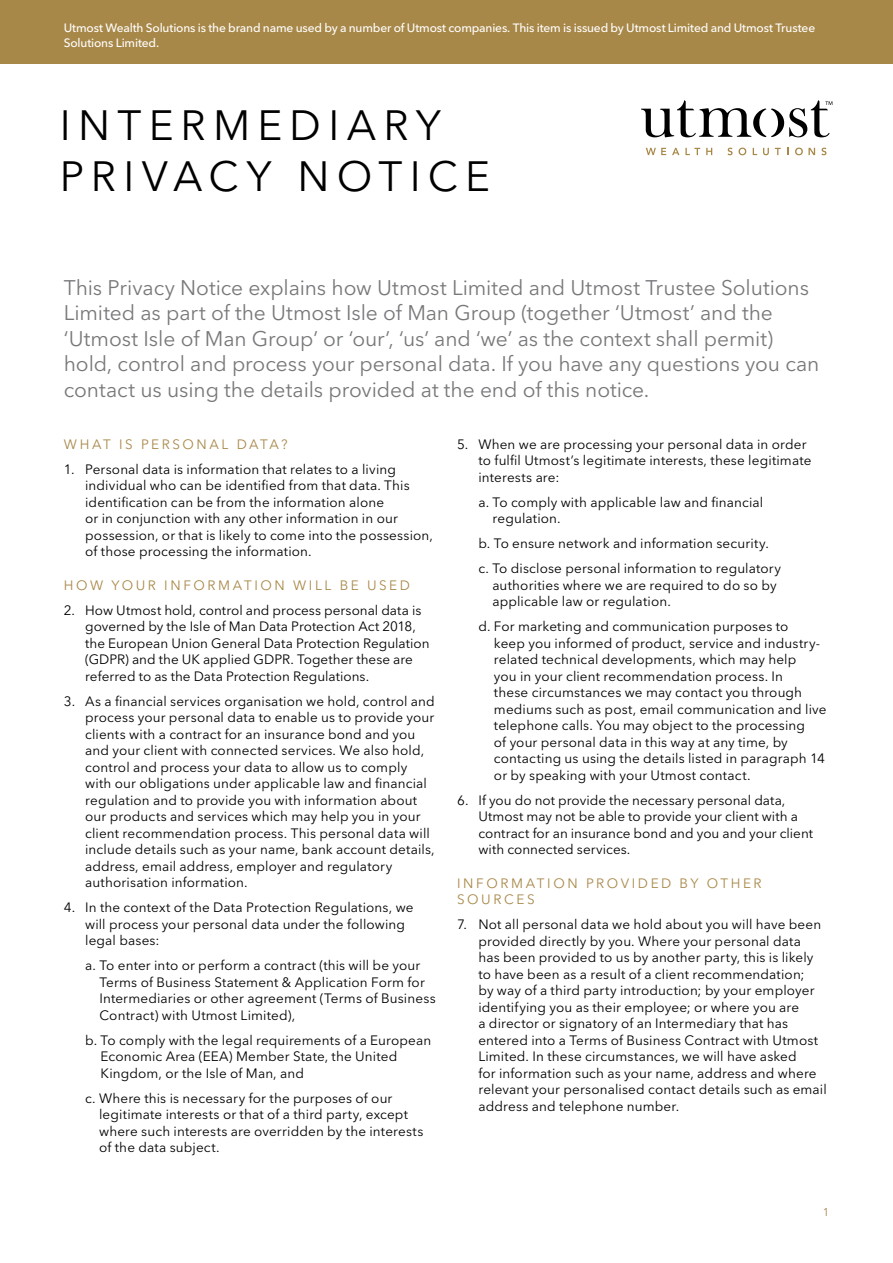
<style>
.page{position:relative;width:893px;height:1263px;background:#fff}
.page>*{position:absolute;margin:0;border:0;box-sizing:border-box;transform-origin:0 0}
.t1{font:42px/50.4px "Avenir Next LT Pro";letter-spacing:.175em;color:#000}
.t2{font:21px/25.5px "Avenir Next LT Pro";letter-spacing:-.005em;color:#77787b}
.t3{font:13.5px/16.5px "Avenir Next LT Pro";letter-spacing:.01em;color:#000}
.t4{font:13.5px "Avenir Next LT Pro";letter-spacing:.195em;color:#a88848}
.t5{font:500 12px/14.4px "Avenir Next LT Pro";letter-spacing:-.015em;color:#fff}
.t6{font:11.25px "Avenir Next LT Pro";color:#a88848}
</style>
<div class="page">
<div style="left:0;top:0;width:893px;height:64px;background:#a88848"></div>
<svg style="left:641px;top:100px;width:191px;height:37px"></svg>
<svg style="left:646px;top:148px;width:20px;height:7px"></svg>
<svg style="left:672px;top:148px;width:7px;height:7px"></svg>
<svg style="left:685px;top:148px;width:15px;height:7px"></svg>
<svg style="left:706px;top:148px;width:6px;height:7px"></svg>
<svg style="left:727px;top:148px;width:5px;height:7px"></svg>
<svg style="left:739px;top:148px;width:7px;height:7px"></svg>
<svg style="left:763px;top:148px;width:6px;height:7px"></svg>
<svg style="left:775px;top:148px;width:6px;height:7px"></svg>
<svg style="left:787px;top:148px;width:2px;height:7px"></svg>
<svg style="left:795px;top:148px;width:20px;height:7px"></svg>
<svg style="left:821px;top:148px;width:5px;height:7px"></svg>
<p class="t5" style="left:64px;top:21px;width:753px">Utmost Wealth Solutions is the brand name used by a number of Utmost companies. This item is issued by Utmost Limited and Utmost Trustee<br>Solutions Limited.</p>
<h1 class="t1" style="left:60px;top:101px;width:432px">Intermedi ary<br>Pri vacy N oti ce</h1>
<p class="t2" style="left:64px;top:274px;width:757px">This Privacy N otice explains how Utmost Limited and Utmost Trustee Solutions Limited as part of the Utmost Isle of M an Group (together ‘Utmost’ and the ‘Utmost Isle of M an Group’ or ‘our’, ‘us’ and ‘we’ as the context shall permit) hold, control and process your personal data. If you have any questions you can contact us using the details provided at the end of this notice.</p>
<p class="t4" style="left:64px;top:436px;width:39px">WHAT</p>
<p class="t4" style="left:119px;top:436px;width:77px">IS PER SONA</p>
<p class="t4" style="left:222px;top:436px;width:27px">L DATA</p>
<p class="t4" style="left:281px;top:436px;width:8px">?</p>
<p class="t3" style="left:85px;top:461px;width:349px;text-indent:-21px">1. Personal data is information that relates to a living individual who can be identified from that data. This identification can be from the information alone<br>or in conjunction with any other information in our possession, or that is likely to come into the possession, of those processing the information.</p>
<p class="t4" style="left:64px;top:577px;width:143px">HOW YO UR IN FORMAT</p>
<p class="t4" style="left:254px;top:577px;width:19px">ION</p>
<p class="t4" style="left:293px;top:577px;width:107px">WILL BE USED</p>
<p class="t3" style="left:85px;top:602px;width:346px;text-indent:-21px">2. How Utmost hold, control and process personal data is governed by the Isle of M an Data Protection Act 2018, the European Union General Data Protection Regulation (GDPR) and the UK applied GDPR. Together these are referred to as the Data Protection Regulations.</p>
<p class="t3" style="left:85px;top:693px;width:351px;text-indent:-21px">3. As a financial services organisation we hold, control and process your personal data to enable us to provide your clients with a contract for an insurance bond and you and your client with connected services. We also hold, control and process your data to allow us to comply with our obligations under applicable law and financial regulation and to provide you with information about our products and services which may help you in your client recommendation process. This personal data will include details such as your name, bank account details, address, email address, employer and regulatory authorisation information.</p>
<p class="t3" style="left:85px;top:899px;width:330px;text-indent:-21px">4. In the context of the Data Protection Regulations, we will process your personal data under the following legal bases:</p>
<p class="t3" style="left:99px;top:957px;width:338px;text-indent:-14px">a. To enter into or perform a contract (this will be your Terms of Business Statement &amp; Application Form for Intermediaries or other agreement (Terms of Business Contract) with Utmost Limited),</p>
<p class="t3" style="left:101px;top:1032px;width:332px;text-indent:-15px">b. To comply with the legal requirements of a European<br>Economic Area (EEA</p>
<p class="t3" style="left:101px;top:1048px;width:298px;text-indent:128px">) M ember State, the United<br>Kingdom, or the Isle of Man, and</p>
<p class="t3" style="left:99px;top:1090px;width:326px;text-indent:-14px">c. Where this is necessary for the purposes of our legitimate interests or that of a third party, except where such interests are overridden by the interests of the data subject.</p>
<p class="t3" style="left:478px;top:436px;width:335px;text-indent:-21px">5. When we are processing your personal data in order to fulfil Utmost’s legitimate interests, these legitimate interests are:</p>
<p class="t3" style="left:493px;top:494px;width:272px;text-indent:-14px">a. To comply with applicable law and financial regulation.</p>
<p class="t3" style="left:478px;top:531px;width:304px;line-height:25px">b. To ensure network and information security. c. To disclose personal information to regulatory</p>
<p class="t3" style="left:492px;top:577px;width:286px">authorities where we are required to do so by applicable law or regulation.</p>
<p class="t3" style="left:494px;top:618px;width:334px;text-indent:-16px">d. For marketing and communication purposes to<br>keep you informed of product, service and industry&shy;related technical developments, which may help<br>you in your client recommendation process. In<br>these circumstances we may contact you through mediums such as post, email communication and live telephone calls. You may object to the processing<br>of your personal data in this way at any time, by contacting us using the details listed in paragraph 14 or by speaking with your Utmost contact.</p>
<p class="t3" style="left:478px;top:792px;width:336px;text-indent:-21px">6. If you do not provide the necessary personal data, Utmost may not be able to provide your client with a contract for an insurance bond and you and your client with connected services.</p>
<p class="t4" style="left:457px;top:875px;width:42px">IN FORMAT</p>
<p class="t4" style="left:547px;top:875px;width:19px">ION</p>
<p class="t4" style="left:586px;top:875px;width:22px">PROV</p>
<p class="t4" style="left:632px;top:875px;width:18px">IDED</p>
<p class="t4" style="left:680px;top:875px;width:73px">BY OT HER</p>
<p class="t4" style="left:457px;top:892px;width:48px">SOURCE</p>
<p class="t4" style="left:527px;top:892px;width:9px">S</p>
<p class="t3" style="left:478px;top:916px;width:350px;text-indent:-21px">7. Not all personal data we hold about you will have been provided directly by you. Where your personal data<br>has been provided to us by another party, this is likely to have been as a result of a client recommendation;<br>by way of a third party introduction; by your employer identifying you as their employee; or where you are<br>a director or signatory of an Intermediary that has entered into a Terms of Business Contract with Utmost Limited. In these circumstances, we will have asked<br>for information such as your name, address and where relevant your personalised contact details such as email address and telephone number.</p>
<p class="t6" style="left:823px;top:1205px;width:8px">1</p>
</div>
